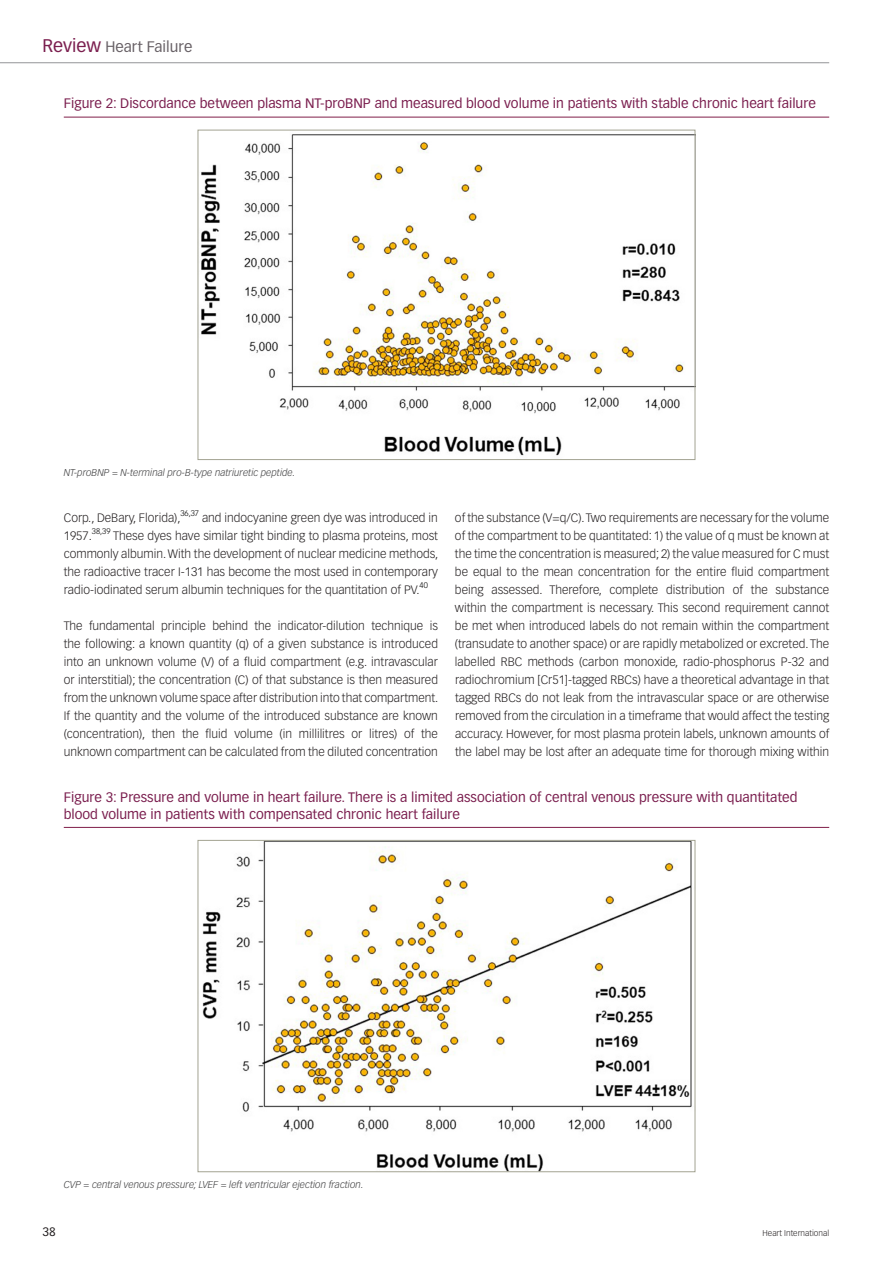
<style>
.page{position:relative;width:893px;height:1263px;background:#fff}
.page>*{position:absolute;margin:0;border:0;box-sizing:border-box;transform-origin:0 0}
.t1{font:15px "Vectora LT Std";color:#686166}
.t2{font:13.5px/16.5px "Vectora LT Std";color:#7b1f4f}
.t3{font:300 12px/18px "Vectora LT Std";color:#231f20;text-align:justify}
.t4{font:12px "Vectora LT Std";color:#231f20}
.t5{font:italic 300 9.75px "Vectora LT Std";color:#3e3e3f}
.t6{font:300 8.25px "Vectora LT Std";color:#231f20}
.t7{font:300 7.95px "Vectora LT Std";color:#000}
.s1{font-size:18px;color:#7b1f4f}
</style>
<div class="page">
<hr style="left:0;top:62px;width:829px;height:1px;background:#939598">
<hr style="left:64px;top:117px;width:765px;height:1px;background:#801e49">
<img style="left:201px;top:134px;width:492px;height:322px">
<div style="left:198px;top:130px;width:497px;height:330px;border:1px solid #a3a392"></div>
<hr style="left:64px;top:827px;width:765px;height:1px;background:#801e49">
<img style="left:202px;top:842px;width:490px;height:328px">
<p class="t1" style="left:43px;top:38px;width:151px"><span class="s1">Review</span> Heart Failure</p>
<p class="t2" style="left:64px;top:95px;width:754px">Figure 2: Discordance between plasma NT-proBNP and measured blood volume in patients with stable chronic heart failure</p>
<p class="t5" style="left:64px;top:467px;width:233px">NT-proBNP = N-terminal pro-B-type natriuretic peptide.</p>
<p class="t3" style="left:64px;top:509px;width:118px">Corp., DeBary, Florida),</p>
<p class="t7" style="left:180px;top:509px;width:20px">36,37</p>
<p class="t3" style="left:202px;top:509px;width:237px">and indocyanine green dye was introduced in</p>
<p class="t3" style="left:64px;top:527px;width:30px">1957.</p>
<p class="t7" style="left:92px;top:527px;width:20px">38,39</p>
<p class="t3" style="left:64px;top:527px;width:376px;text-indent:49px">These dyes have similar tight binding to plasma proteins, most commonly albumin. With the development of nuclear medicine methods, the radioactive tracer I-131 has become the most used in contemporary radio-iodinated serum albumin techniques for the quantitation of PV.</p>
<p class="t7" style="left:420px;top:581px;width:10px">40</p>
<p class="t3" style="left:64px;top:617px;width:376px">The fundamental principle behind the indicator-dilution technique is the following: a known quantity (q) of a given substance is introduced into an unknown volume (V) of a fluid compartment (e.g. intravascular or interstitial); the concentration (C) of that substance is then measured from the unknown volume space after distribution into that compartment.<br>If the quantity and the volume of the introduced substance are known (concentration), then the fluid volume (in millilitres or litres) of the unknown compartment can be calculated from the diluted concentration</p>
<p class="t3" style="left:455px;top:509px;width:376px">of the substance (V=q/C). Two requirements are necessary for the volume of the compartment to be quantitated: 1) the value of q must be known at the time the concentration is measured; 2) the value measured for C must be equal to the mean concentration for the entire fluid compartment being assessed. Therefore, complete distribution of the substance within the compartment is necessary. This second requirement cannot be met when introduced labels do not remain within the compartment (transudate to another space) or are rapidly metabolized or excreted. The labelled RBC methods (carbon monoxide, radio-phosphorus P-32 and radiochromium [Cr51]-tagged RBCs) have a theoretical advantage in that tagged RBCs do not leak from the intravascular space or are otherwise removed from the circulation in a timeframe that would affect the testing accuracy. However, for most plasma protein labels, unknown amounts of the label may be lost after an adequate time for thorough mixing within</p>
<p class="t2" style="left:64px;top:789px;width:735px">Figure 3: Pressure and volume in heart failure. There is a limited association of central venous pressure with quantitated blood volume in patients with compensated chronic heart failure</p>
<p class="t5" style="left:64px;top:1179px;width:301px">CVP = central venous pressure; LVEF = left ventricular ejection fraction.</p>
<p class="t4" style="left:43px;top:1224px;width:15px">38</p>
<p class="t6" style="left:762px;top:1228px;width:68px">Heart International</p>
</div>
